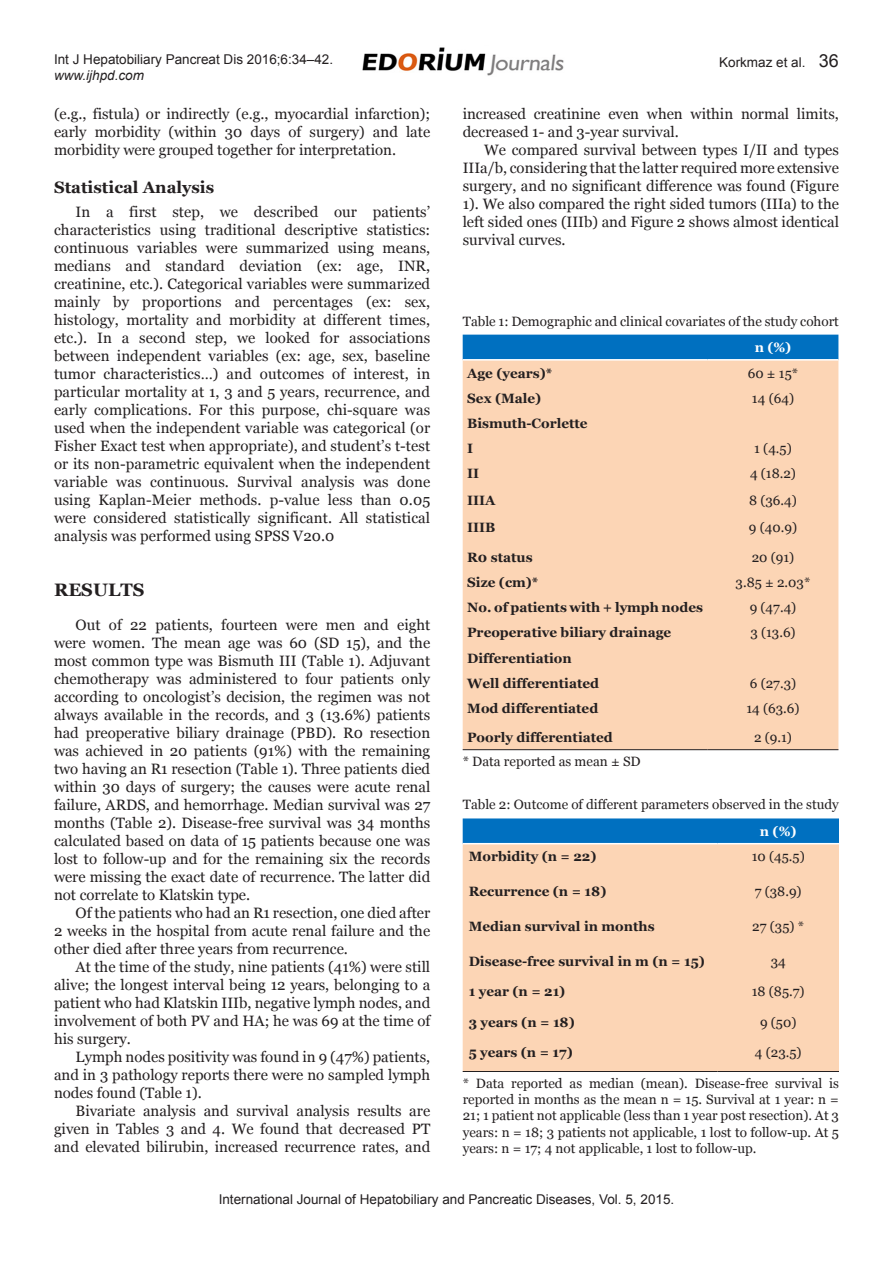
<style>
.page{position:relative;width:893px;height:1263px;background:#fff}
.page>*{position:absolute;margin:0;border:0;box-sizing:border-box;transform-origin:0 0}
.Case_Report_head{font:700 18px "Georgia";color:#231f20}
.Head_2{font:700 16.5px "Georgia";color:#231f20}
.Text{font:15px/18px "Georgia";color:#231f20;text-align:justify}
.Figure___Table_capti{font:13.5px/16.2px "Georgia";color:#231f20;text-align:justify}
.Figure___Table_capti-2{font:700 13.5px "Georgia";color:#231f20}
.Left_Running_head{font:13.5px "Arial";color:#231f20}
.Right_Running_head{font:13.5px "Arial";color:#231f20}
.Left_Running_head-2{font:italic 13.5px "Arial";color:#231f20}
.Figure___Table_capti-3{font:700 13.5px "Georgia";color:#fff}
.s1{font-size:18px}
</style>
<div class="page">
<img style="left:362px;top:47px;width:202px;height:29px">
<div style="left:463px;top:335px;width:375px;height:24px;background:#0070c0"></div>
<div style="left:463px;top:361px;width:375px;height:388px;background:#fcd5b5"></div>
<hr style="left:463px;top:749px;width:245px;height:1px;background:#231f20">
<hr style="left:708px;top:749px;width:130px;height:1px;background:#231f20">
<svg style="left:463px;top:818px;width:376px;height:25px;background:#0572c1"></svg>
<div style="left:463px;top:844px;width:376px;height:227px;background:#fcd5b5"></div>
<hr style="left:463px;top:1071px;width:254px;height:1px;background:#231f20">
<hr style="left:717px;top:1071px;width:122px;height:1px;background:#231f20">
<p class="Left_Running_head" style="left:54px;top:50px;width:281px">Int J Hepatobiliary Pancreat Dis 2016;6:34–42.</p>
<p class="Left_Running_head-2" style="left:54px;top:67px;width:92px">www.ijhpd.com</p>
<p class="Text" style="left:54px;top:105px;width:378px">(e.g., fistula) or indirectly (e.g., myocardial infarction); early morbidity (within 30 days of surgery) and late morbidity were grouped together for interpretation.</p>
<p class="Head_2" style="left:54px;top:177px;width:162px">Statistical Analysis</p>
<p class="Text" style="left:54px;top:203px;width:378px;text-indent:22px">In a first step, we described our patients’ characteristics using traditional descriptive statistics: continuous variables were summarized using means, medians and standard deviation (ex: age, INR, creatinine, etc.). Categorical variables were summarized mainly by proportions and percentages (ex: sex, histology, mortality and morbidity at different times, etc.). In a second step, we looked for associations between independent variables (ex: age, sex, baseline tumor characteristics…) and outcomes of interest, in particular mortality at 1, 3 and 5 years, recurrence, and early complications. For this purpose, chi-square was used when the independent variable was categorical (or Fisher Exact test when appropriate), and student’s t-test or its non-parametric equivalent when the independent variable was continuous. Survival analysis was done using Kaplan-Meier methods. p-value less than 0.05 were considered statistically significant. All statistical analysis was performed using SPSS V20.0</p>
<p class="Case_Report_head" style="left:54px;top:578px;width:92px">RESULTS</p>
<p class="Text" style="left:54px;top:616px;width:378px;text-indent:22px">Out of 22 patients, fourteen were men and eight were women. The mean age was 60 (SD 15), and the most common type was Bismuth III (Table 1). Adjuvant chemotherapy was administered to four patients only according to oncologist’s decision, the regimen was not always available in the records, and 3 (13.6%) patients had preoperative biliary drainage (PBD). R0 resection was achieved in 20 patients (91%) with the remaining two having an R1 resection (Table 1). Three patients died within 30 days of surgery; the causes were acute renal failure, ARDS, and hemorrhage. Median survival was 27 months (Table 2). Disease-free survival was 34 months calculated based on data of 15 patients because one was lost to follow-up and for the remaining six the records were missing the exact date of recurrence. The latter did not correlate to Klatskin type.</p>
<p class="Text" style="left:54px;top:904px;width:378px;text-indent:22px">Of the patients who had an R1 resection, one died after 2 weeks in the hospital from acute renal failure and the other died after three years from recurrence.</p>
<p class="Text" style="left:54px;top:958px;width:378px;text-indent:22px">At the time of the study, nine patients (41%) were still alive; the longest interval being 12 years, belonging to a patient who had Klatskin IIIb, negative lymph nodes, and involvement of both PV and HA; he was 69 at the time of his surgery.</p>
<p class="Text" style="left:54px;top:1048px;width:378px;text-indent:22px">Lymph nodes positivity was found in 9 (47%) patients, and in 3 pathology reports there were no sampled lymph nodes found (Table 1).</p>
<p class="Text" style="left:54px;top:1102px;width:378px;text-indent:22px">Bivariate analysis and survival analysis results are given in Tables 3 and 4. We found that decreased PT and elevated bilirubin, increased recurrence rates, and</p>
<p class="Right_Running_head" style="left:719px;top:54px;width:121px">Korkmaz et al. <span class="s1">36</span></p>
<p class="Text" style="left:463px;top:105px;width:378px">increased creatinine even when within normal limits, decreased 1- and 3-year survival.</p>
<p class="Text" style="left:463px;top:141px;width:378px;text-indent:22px">We compared survival between types I/II and types IIIa/b, considering that the latter required more extensive surgery, and no significant difference was found (Figure 1). We also compared the right sided tumors (IIIa) to the left sided ones (IIIb) and Figure 2 shows almost identical survival curves.</p>
<p class="Figure___Table_capti" style="left:463px;top:313px;width:378px">Table 1: Demographic and clinical covariates of the study cohort</p>
<p class="Figure___Table_capti-3" style="left:755px;top:339px;width:38px">n (%)</p>
<p class="Figure___Table_capti-2" style="left:467px;top:364px;width:87px">Age (years)*</p>
<p class="Figure___Table_capti" style="left:748px;top:365px;width:52px">60 ± 15*</p>
<p class="Figure___Table_capti-2" style="left:467px;top:389px;width:76px">Sex (Male)</p>
<p class="Figure___Table_capti" style="left:752px;top:390px;width:44px">14 (64)</p>
<p class="Figure___Table_capti-2" style="left:467px;top:415px;width:122px">Bismuth-Corlette</p>
<p class="Figure___Table_capti-2" style="left:467px;top:440px;width:8px">I</p>
<p class="Figure___Table_capti" style="left:754px;top:441px;width:39px">1 (4.5)</p>
<p class="Figure___Table_capti-2" style="left:467px;top:465px;width:14px">II</p>
<p class="Figure___Table_capti" style="left:750px;top:466px;width:48px">4 (18.2)</p>
<p class="Figure___Table_capti-2" style="left:467px;top:492px;width:30px">IIIA</p>
<p class="Figure___Table_capti" style="left:749px;top:493px;width:49px">8 (36.4)</p>
<p class="Figure___Table_capti-2" style="left:467px;top:519px;width:30px">IIIB</p>
<p class="Figure___Table_capti" style="left:749px;top:520px;width:50px">9 (40.9)</p>
<p class="Figure___Table_capti-2" style="left:467px;top:548px;width:67px">R0 status</p>
<p class="Figure___Table_capti" style="left:752px;top:549px;width:44px">20 (91)</p>
<p class="Figure___Table_capti-2" style="left:467px;top:573px;width:73px">Size (cm)*</p>
<p class="Figure___Table_capti" style="left:736px;top:574px;width:76px">3.85 ± 2.03*</p>
<p class="Figure___Table_capti-2" style="left:467px;top:599px;width:237px">No. of patients with + lymph nodes</p>
<p class="Figure___Table_capti" style="left:750px;top:600px;width:48px">9 (47.4)</p>
<p class="Figure___Table_capti-2" style="left:467px;top:624px;width:206px">Preoperative biliary drainage</p>
<p class="Figure___Table_capti" style="left:750px;top:625px;width:47px">3 (13.6)</p>
<p class="Figure___Table_capti-2" style="left:467px;top:649px;width:106px">Differentiation</p>
<p class="Figure___Table_capti-2" style="left:467px;top:674px;width:133px">Well differentiated</p>
<p class="Figure___Table_capti" style="left:750px;top:675px;width:48px">6 (27.3)</p>
<p class="Figure___Table_capti-2" style="left:467px;top:700px;width:133px">Mod differentiated</p>
<p class="Figure___Table_capti" style="left:746px;top:700px;width:55px">14 (63.6)</p>
<p class="Figure___Table_capti-2" style="left:467px;top:729px;width:147px">Poorly differentiated</p>
<p class="Figure___Table_capti" style="left:754px;top:730px;width:40px">2 (9.1)</p>
<p class="Figure___Table_capti" style="left:463px;top:754px;width:179px">* Data reported as mean ± SD</p>
<p class="Figure___Table_capti" style="left:463px;top:797px;width:378px">Table 2: Outcome of different parameters observed in the study</p>
<p class="Figure___Table_capti-3" style="left:760px;top:823px;width:38px">n (%)</p>
<p class="Figure___Table_capti-2" style="left:469px;top:848px;width:129px">Morbidity (n = 22)</p>
<p class="Figure___Table_capti" style="left:752px;top:849px;width:55px">10 (45.5)</p>
<p class="Figure___Table_capti-2" style="left:469px;top:883px;width:139px">Recurrence (n = 18)</p>
<p class="Figure___Table_capti" style="left:755px;top:884px;width:48px">7 (38.9)</p>
<p class="Figure___Table_capti-2" style="left:469px;top:918px;width:187px">Median survival in months</p>
<p class="Figure___Table_capti" style="left:752px;top:919px;width:53px">27 (35) *</p>
<p class="Figure___Table_capti-2" style="left:469px;top:953px;width:238px">Disease-free survival in m (n = 15)</p>
<p class="Figure___Table_capti" style="left:771px;top:953px;width:17px">34</p>
<p class="Figure___Table_capti-2" style="left:469px;top:983px;width:98px">1 year (n = 21)</p>
<p class="Figure___Table_capti" style="left:752px;top:984px;width:54px">18 (85.7)</p>
<p class="Figure___Table_capti-2" style="left:469px;top:1013px;width:108px">3 years (n = 18)</p>
<p class="Figure___Table_capti" style="left:760px;top:1014px;width:38px">9 (50)</p>
<p class="Figure___Table_capti-2" style="left:469px;top:1043px;width:106px">5 years (n = 17)</p>
<p class="Figure___Table_capti" style="left:755px;top:1044px;width:48px">4 (23.5)</p>
<p class="Figure___Table_capti" style="left:463px;top:1075px;width:378px">* Data reported as median (mean). Disease-free survival is reported in months as the mean n = 15. Survival at 1 year: n = 21; 1 patient not applicable (less than 1 year post resection). At 3 years: n = 18; 3 patients not applicable, 1 lost to follow-up. At 5 years: n = 17; 4 not applicable, 1 lost to follow-up.</p>
<p class="Left_Running_head" style="left:219px;top:1190px;width:457px">International Journal of Hepatobiliary and Pancreatic Diseases, Vol. 5, 2015.</p>
</div>
